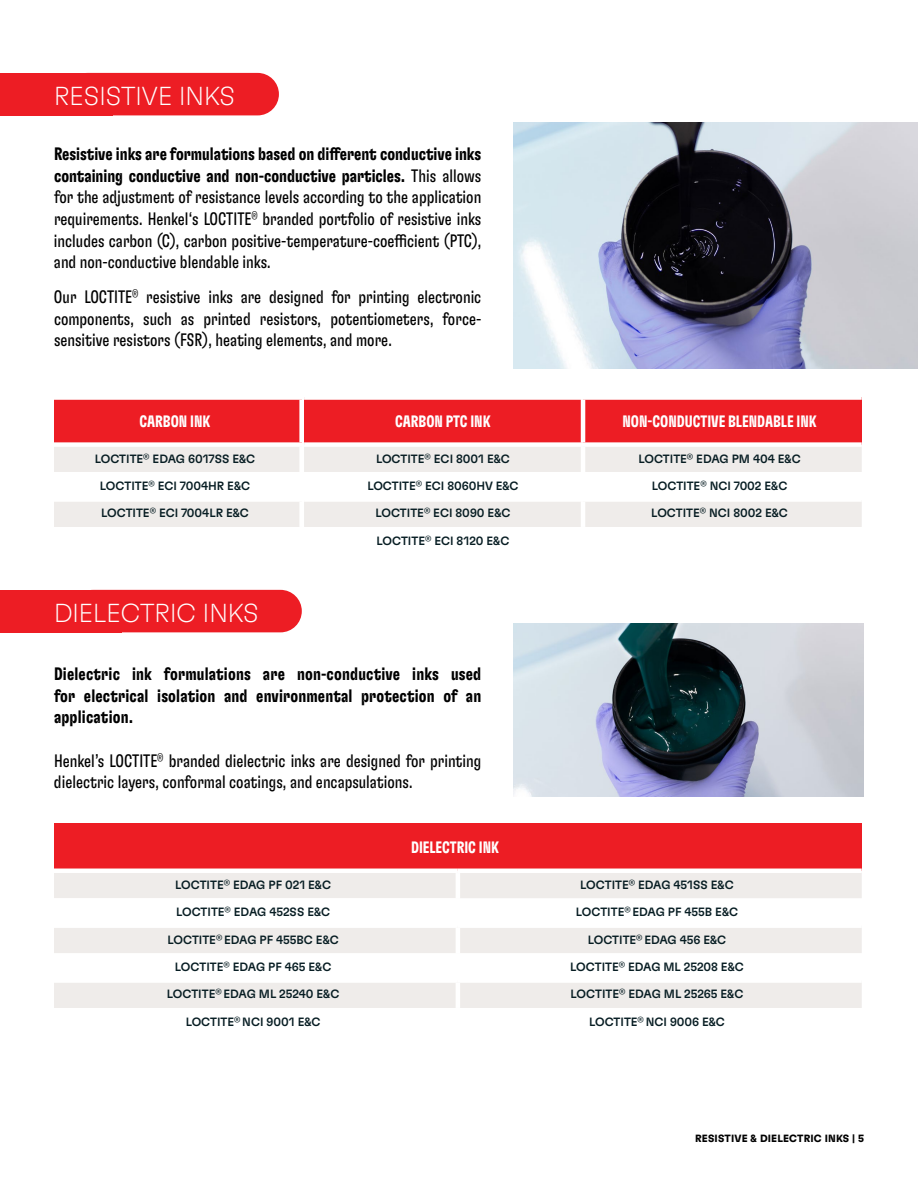
<style>
.page{position:relative;width:918px;height:1188px;background:#fff}
.page>*{position:absolute;margin:0;border:0;box-sizing:border-box;transform-origin:0 0}
.t1{font:100 25.95px "Henkel GT Flexa";color:#fff}
.t2{font:18px/21.6px "Henkel GT Flexa Cm Rg";color:#000;text-align:justify}
.t3{font:18px/21.6px "Henkel GT Flexa Cm Bd";color:#000}
.t4{font:16.5px "Henkel GT Flexa Cm Bd";color:#fff}
.t5{font:500 12px "Henkel GT Flexa";color:#071d23}
.t6{font:700 10.5px "Henkel GT Flexa";letter-spacing:.015em;color:#000}
.s1{font-family:"Henkel GT Flexa Cm Rg"}
</style>
<div class="page">
<div style="left:0;top:73px;width:112px;height:43px;background:#ed1d24"></div>
<div style="left:67px;top:73px;width:212px;height:42px;background:#ed1d24;border-radius:21px"></div>
<div style="left:0;top:590px;width:121px;height:43px;background:#ed1d24"></div>
<div style="left:72px;top:590px;width:230px;height:42px;background:#ed1d24;border-radius:21px"></div>
<img style="left:513px;top:122px;width:405px;height:247px">
<img style="left:513px;top:623px;width:351px;height:174px">
<div style="left:304px;top:398px;width:283px;height:47px;background:#ed1d24"></div>
<div style="left:304px;top:395px;width:286px;height:5px;background:#fff"></div>
<div style="left:304px;top:442px;width:286px;height:5px;background:#fff"></div>
<div style="left:54px;top:398px;width:248px;height:47px;background:#ed1d24"></div>
<div style="left:299px;top:400px;width:5px;height:42px;background:#fff"></div>
<div style="left:54px;top:395px;width:250px;height:5px;background:#fff"></div>
<div style="left:54px;top:442px;width:250px;height:5px;background:#fff"></div>
<div style="left:54px;top:824px;width:808px;height:47px;background:#ed1d24"></div>
<div style="left:54px;top:873px;width:402px;height:25px;background:#efecea"></div>
<div style="left:460px;top:873px;width:402px;height:25px;background:#efecea"></div>
<svg style="left:54px;top:928px;width:808px;height:80px;fill:#efecea"></svg>
<hr style="left:54px;top:869px;width:404px;height:4px;background:#fff">
<hr style="left:458px;top:869px;width:404px;height:4px;background:#fff">
<div style="left:54px;top:978px;width:404px;height:5px;background:#fff"></div>
<div style="left:458px;top:978px;width:404px;height:5px;background:#fff"></div>
<hr style="left:456px;top:928px;width:4px;height:25px;background:#fff">
<hr style="left:456px;top:953px;width:4px;height:25px;background:#fff">
<hr style="left:456px;top:983px;width:4px;height:25px;background:#fff">
<div style="left:583px;top:398px;width:279px;height:47px;background:#ed1d24"></div>
<svg style="left:54px;top:447px;width:808px;height:80px"></svg>
<div style="left:583px;top:472px;width:279px;height:28px;background:#fff"></div>
<hr style="left:581px;top:400px;width:4px;height:42px;background:#fff">
<div style="left:581px;top:395px;width:281px;height:5px;background:#fff"></div>
<div style="left:581px;top:442px;width:281px;height:5px;background:#fff"></div>
<div style="left:581px;top:497px;width:281px;height:5px;background:#fff"></div>
<hr style="left:581px;top:447px;width:4px;height:25px;background:#fff">
<hr style="left:581px;top:472px;width:4px;height:25px;background:#fff">
<hr style="left:581px;top:502px;width:4px;height:25px;background:#fff">
<h1 class="t1" style="left:54px;top:80px;width:183px">RESISTIVE INKS</h1>
<p class="t3" style="left:54px;top:143px;width:429px">Resistive inks are formulations based on different conductive inks containing conductive and non-conductive particles. <span class="s1">This allows</span></p>
<p class="t2" style="left:54px;top:186px;width:429px">for the adjustment of resistance levels according to the application requirements. Henkel‘s LOCTITE<sup>®</sup> branded portfolio of resistive inks includes carbon (C), carbon positive-temperature-coefficient (PTC), and non-conductive blendable inks.</p>
<p class="t2" style="left:54px;top:286px;width:429px">Our LOCTITE<sup>®</sup> resistive inks are designed for printing electronic components, such as printed resistors, potentiometers, force&shy;sensitive resistors (FSR), heating elements, and more.</p>
<p class="t4" style="left:140px;top:411px;width:72px">CARBON INK</p>
<p class="t5" style="left:95px;top:451px;width:162px">LOCTITE<sup>®</sup> EDAG 6017SS E&amp;C</p>
<p class="t5" style="left:100px;top:478px;width:152px">LOCTITE<sup>®</sup> ECI 7004HR E&amp;C</p>
<p class="t5" style="left:101px;top:506px;width:149px">LOCTITE<sup>®</sup> ECI 7004LR E&amp;C</p>
<h1 class="t1" style="left:54px;top:597px;width:206px">DIELECTRIC INKS</h1>
<p class="t4" style="left:395px;top:411px;width:97px">CARBON PTC INK</p>
<p class="t5" style="left:376px;top:451px;width:135px">LOCTITE<sup>®</sup> ECI 8001 E&amp;C</p>
<p class="t5" style="left:367px;top:478px;width:153px">LOCTITE<sup>®</sup> ECI 8060HV E&amp;C</p>
<p class="t5" style="left:375px;top:506px;width:137px">LOCTITE<sup>®</sup> ECI 8090 E&amp;C</p>
<p class="t5" style="left:377px;top:533px;width:134px">LOCTITE<sup>®</sup> ECI 8120 E&amp;C</p>
<p class="t3" style="left:54px;top:663px;width:429px;text-align:justify">Dielectric ink formulations are non-conductive inks used for electrical isolation and environmental protection of an application.</p>
<p class="t2" style="left:54px;top:749px;width:429px">Henkel’s LOCTITE<sup>®</sup> branded dielectric inks are designed for printing dielectric layers, conformal coatings, and encapsulations.</p>
<p class="t4" style="left:411px;top:837px;width:90px">DIELECTRIC INK</p>
<p class="t4" style="left:623px;top:411px;width:196px">NON-CONDUCTIVE BLENDABLE INK</p>
<p class="t5" style="left:638px;top:451px;width:164px">LOCTITE<sup>®</sup> EDAG PM 404 E&amp;C</p>
<p class="t5" style="left:652px;top:478px;width:137px">LOCTITE<sup>®</sup> NCI 7002 E&amp;C</p>
<p class="t5" style="left:651px;top:506px;width:138px">LOCTITE<sup>®</sup> NCI 8002 E&amp;C</p>
<p class="t5" style="left:175px;top:877px;width:158px">LOCTITE<sup>®</sup> EDAG PF 021 E&amp;C</p>
<p class="t5" style="left:580px;top:877px;width:155px">LOCTITE<sup>®</sup> EDAG 451SS E&amp;C</p>
<p class="t5" style="left:176px;top:904px;width:156px">LOCTITE<sup>®</sup> EDAG 452SS E&amp;C</p>
<p class="t5" style="left:576px;top:904px;width:164px">LOCTITE<sup>®</sup> EDAG PF 455B E&amp;C</p>
<p class="t5" style="left:168px;top:932px;width:173px">LOCTITE<sup>®</sup> EDAG PF 455BC E&amp;C</p>
<p class="t5" style="left:588px;top:932px;width:140px">LOCTITE<sup>®</sup> EDAG 456 E&amp;C</p>
<p class="t5" style="left:175px;top:959px;width:158px">LOCTITE<sup>®</sup> EDAG PF 465 E&amp;C</p>
<p class="t5" style="left:570px;top:959px;width:175px">LOCTITE<sup>®</sup> EDAG ML 25208 E&amp;C</p>
<p class="t5" style="left:167px;top:987px;width:174px">LOCTITE<sup>®</sup> EDAG ML 25240 E&amp;C</p>
<p class="t5" style="left:571px;top:987px;width:174px">LOCTITE<sup>®</sup> EDAG ML 25265 E&amp;C</p>
<p class="t5" style="left:186px;top:1014px;width:136px">LOCTITE<sup>®</sup> NCI 9001 E&amp;C</p>
<p class="t5" style="left:589px;top:1014px;width:137px">LOCTITE<sup>®</sup> NCI 9006 E&amp;C</p>
<p class="t6" style="left:695px;top:1132px;width:170px">RESISTIVE &amp; DIELECTRIC INKS | 5</p>
</div>
